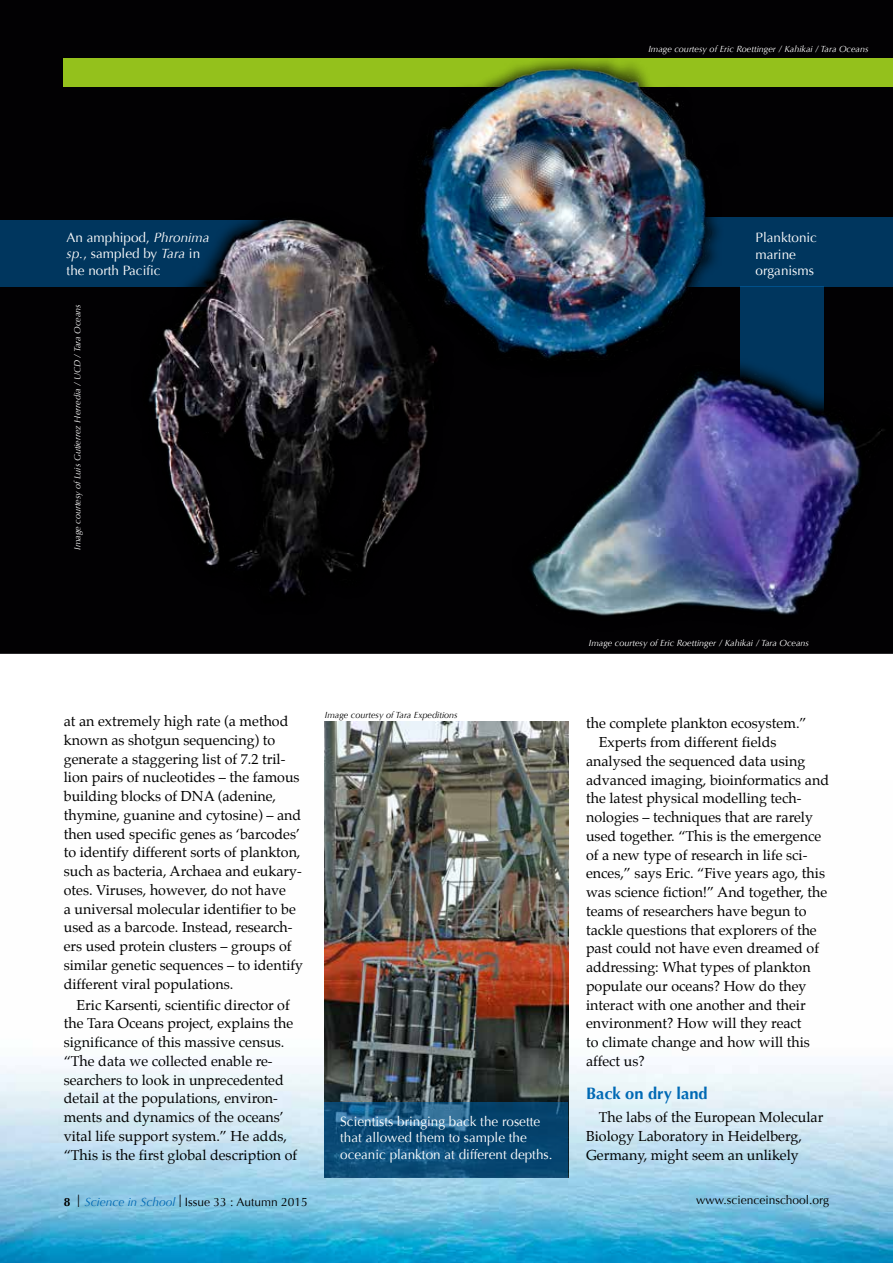
<style>
.page{position:relative;width:893px;height:1263px;background:#fff}
.page>*{position:absolute;margin:0;border:0;box-sizing:border-box;transform-origin:0 0}
.t1{font:700 16.5px "Optima";color:#0069b4}
.t2{font:14.25px/18.8px "Palatino";color:#000}
.t3{font:13.5px/16.5px "Optima";color:#fff}
.t4{font:12px "Optima";color:#000}
.t5{font:italic 9px "Optima";color:#fff}
.t6{font:italic 9px "Optima";color:#000}
.s1{font-style:italic}
.s2{font-weight:700}
.s3{font-family:"Helvetica Neue LT Pro";font-weight:100;font-size:17.25px}
.s4{font-style:italic;color:#0069b4}
</style>
<div class="page">
<div style="left:0;top:0;width:893px;height:654px;background:#020103"></div>
<div style="left:635px;top:217px;width:258px;height:69px;background:#00365e"></div>
<div style="left:740px;top:286px;width:83px;height:134px;background:#00365e"></div>
<img style="left:0;top:780px;width:893px;height:483px">
<img style="left:325px;top:721px;width:243px;height:382px">
<div style="left:511px;top:352px;width:382px;height:279px;background:#000;opacity:.75"></div>
<img style="left:510px;top:366px;width:383px;height:252px">
<svg style="left:325px;top:1103px;width:243px;height:75px;background:#0e4d78"></svg>
<div style="left:0;top:220px;width:287px;height:66px;background:#00365e"></div>
<div style="left:64px;top:58px;width:829px;height:28px;background:#94c11c"></div>
<div style="left:131px;top:201px;width:323px;height:414px;background:#000"></div>
<img style="left:132px;top:219px;width:329px;height:385px">
<div style="left:405px;top:53px;width:336px;height:320px;background:#000;opacity:.75"></div>
<img style="left:400px;top:66px;width:348px;height:313px">
<p class="t5" style="left:648px;top:43px;width:222px">Image courtesy of Eric Roettinger / Kahikai / Tara Oceans</p>
<p class="t3" style="left:67px;top:229px;width:144px">An amphipod, <span class="s1">Phronima sp.</span>, sampled by <span class="s1">Tara</span> in the north Pacific</p>
<p class="t5" style="left:72px;top:550px;width:247px;rotate:-90deg">Image courtesy of Luis Gutierrez Herredia / UCD / Tara Oceans</p>
<p class="t3" style="left:755px;top:229px;width:63px">Planktonic marine organisms</p>
<p class="t2" style="left:64px;top:712px;width:241px">at an extremely high rate (a method known as shotgun sequencing) to generate a staggering list of 7.2 tril&shy;lion pairs of nucleotides – the famous building blocks of DNA (adenine, thymine, guanine and cytosine) – and then used specific genes as ‘barcodes’ to identify different sorts of plankton, such as bacteria, Archaea and eukary&shy;otes. Viruses, however, do not have<br>a universal molecular identifier to be used as a barcode. Instead, research&shy;ers used protein clusters – groups of similar genetic sequences – to identify different viral populations.</p>
<p class="t2" style="left:64px;top:995px;width:235px;text-indent:13px">Eric Karsenti, scientific director of the Tara Oceans project, explains the significance of this massive census. “The data we collected enable re&shy;searchers to look in unprecedented detail at the populations, environ&shy;ments and dynamics of the oceans’ vital life support system.” He adds, “This is the first global description of</p>
<p class="t6" style="left:325px;top:709px;width:134px">Image courtesy of Tara Expeditions</p>
<p class="t3" style="left:340px;top:1113px;width:214px">Scientists bringing back the rosette that allowed them to sample the oceanic plankton at different depths.</p>
<p class="t5" style="left:589px;top:638px;width:222px">Image courtesy of Eric Roettinger / Kahikai / Tara Oceans</p>
<p class="t2" style="left:586px;top:714px;width:222px">the complete plankton ecosystem.”</p>
<p class="t2" style="left:599px;top:733px;width:179px">Experts from different fields</p>
<p class="t2" style="left:586px;top:751px;width:221px">analysed the sequenced data using</p>
<p class="t2" style="left:586px;top:770px;width:244px">advanced imaging, bioinformatics and</p>
<p class="t2" style="left:586px;top:789px;width:217px">the latest physical modelling tech-</p>
<p class="t2" style="left:586px;top:808px;width:228px">nologies – techniques that are rarely</p>
<p class="t2" style="left:586px;top:826px;width:237px">used together. “This is the emergence</p>
<p class="t2" style="left:586px;top:845px;width:223px">of a new type of research in life sci-</p>
<p class="t2" style="left:586px;top:864px;width:241px">ences,” says Eric. “Five years ago, this</p>
<p class="t2" style="left:586px;top:883px;width:243px">was science fiction!” And together, the</p>
<p class="t2" style="left:586px;top:901px;width:222px">teams of researchers have begun to</p>
<p class="t2" style="left:586px;top:920px;width:232px">tackle questions that explorers of the</p>
<p class="t2" style="left:586px;top:939px;width:234px">past could not have even dreamed of</p>
<p class="t2" style="left:586px;top:958px;width:226px">addressing: What types of plankton</p>
<p class="t2" style="left:586px;top:976px;width:222px">populate our oceans? How do they</p>
<p class="t2" style="left:586px;top:995px;width:221px">interact with one another and their</p>
<p class="t2" style="left:586px;top:1014px;width:217px">environment? How will they react</p>
<p class="t2" style="left:586px;top:1033px;width:225px">to climate change and how will this</p>
<p class="t2" style="left:586px;top:1051px;width:60px">affect us?</p>
<p class="t1" style="left:586px;top:1083px;width:123px">Back on dry land</p>
<p class="t2" style="left:586px;top:1108px;width:239px;text-indent:13px">The labs of the European Molecular<br>Biology Laboratory in Heidelberg,<br>Germany, might seem an unlikely</p>
<p class="t4" style="left:64px;top:1194px;width:245px"><span class="s2">8</span> <span class="s3">I</span> <span class="s4">Science in School</span> <span class="s3">I</span> Issue 33 : Autumn 2015</p>
<p class="t4" style="left:696px;top:1192px;width:134px">www.scienceinschool.org</p>
</div>
